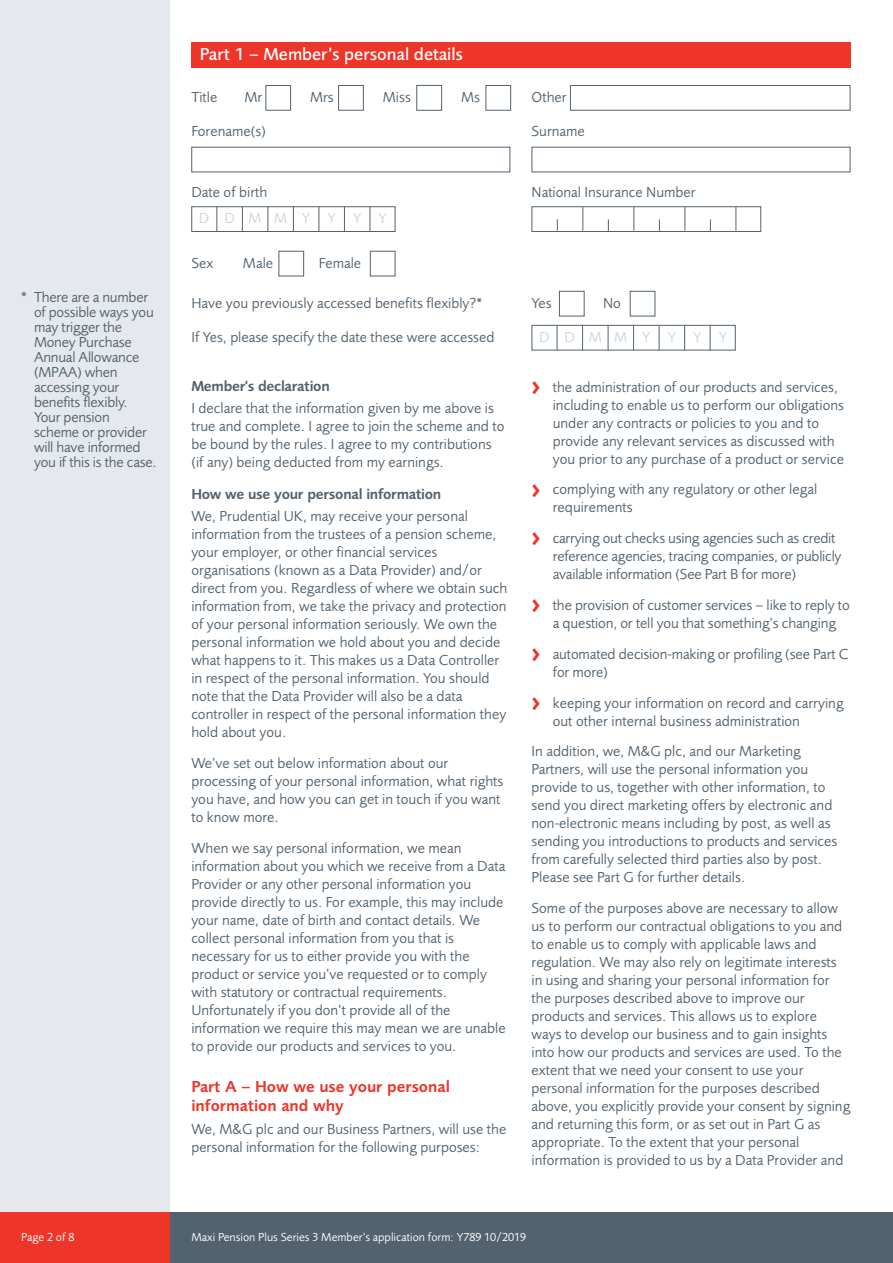
<style>
.page{position:relative;width:893px;height:1263px;background:#fff}
.page>*{position:absolute;margin:0;border:0;box-sizing:border-box;transform-origin:0 0}
.t1{font:500 18px "Pru Sans";color:#fff}
.t2{font:600 16.5px/19.5px "Pru Sans";color:#ee3529}
.t3{font:15px/18px "Pru Sans";color:#52626f}
.t4{font:600 15px "Pru Sans";letter-spacing:-.015em;color:#52626f}
.t5{font:15px "Pru Sans";letter-spacing:.95em;color:#cfd4da}
.t6{font:12px "Pru Sans";color:#fff}
.s1{font-family:"Meta";font-weight:700;font-size:21px;color:#ee3529}
</style>
<div class="page">
<div style="left:0;top:0;width:170px;height:1263px;background:#e5e8ec"></div>
<div style="left:0;top:1212px;width:893px;height:51px;background:#52626f"></div>
<div style="left:0;top:1212px;width:170px;height:51px;background:#ee3529"></div>
<div style="left:265px;top:85px;width:26px;height:26px;border:1px solid #52626f"></div>
<div style="left:531px;top:206px;width:230px;height:26px;border:1px solid #52626f"></div>
<svg style="left:557px;top:219px;width:1px;height:12px"></svg>
<svg style="left:582px;top:207px;width:1px;height:24px"></svg>
<svg style="left:633px;top:207px;width:1px;height:24px"></svg>
<svg style="left:684px;top:207px;width:1px;height:24px"></svg>
<svg style="left:735px;top:207px;width:1px;height:24px"></svg>
<svg style="left:608px;top:219px;width:1px;height:12px"></svg>
<svg style="left:659px;top:219px;width:1px;height:12px"></svg>
<svg style="left:710px;top:219px;width:1px;height:12px"></svg>
<div style="left:338px;top:85px;width:26px;height:26px;border:1px solid #52626f"></div>
<div style="left:485px;top:85px;width:26px;height:26px;border:1px solid #52626f"></div>
<div style="left:416px;top:85px;width:26px;height:26px;border:1px solid #52626f"></div>
<div style="left:570px;top:85px;width:280px;height:26px;border:1px solid #52626f"></div>
<div style="left:191px;top:147px;width:319px;height:25px;border:1px solid #52626f"></div>
<div style="left:531px;top:147px;width:319px;height:25px;border:1px solid #52626f"></div>
<div style="left:279px;top:251px;width:25px;height:25px;border:1px solid #52626f"></div>
<div style="left:370px;top:251px;width:25px;height:25px;border:1px solid #52626f"></div>
<div style="left:191px;top:206px;width:204px;height:26px;border:1px solid #52626f"></div>
<svg style="left:216px;top:206px;width:1px;height:26px"></svg>
<svg style="left:242px;top:206px;width:1px;height:26px"></svg>
<svg style="left:267px;top:206px;width:1px;height:26px"></svg>
<svg style="left:293px;top:206px;width:1px;height:26px"></svg>
<svg style="left:319px;top:206px;width:1px;height:26px"></svg>
<svg style="left:344px;top:206px;width:1px;height:26px"></svg>
<svg style="left:370px;top:206px;width:1px;height:26px"></svg>
<div style="left:191px;top:43px;width:659px;height:25px;background:#ee3529"></div>
<div style="left:559px;top:291px;width:25px;height:25px;border:1px solid #52626f"></div>
<div style="left:630px;top:291px;width:25px;height:25px;border:1px solid #52626f"></div>
<div style="left:531px;top:325px;width:205px;height:25px;border:1px solid #52626f"></div>
<svg style="left:557px;top:325px;width:1px;height:25px"></svg>
<svg style="left:582px;top:325px;width:1px;height:25px"></svg>
<svg style="left:608px;top:325px;width:1px;height:25px"></svg>
<svg style="left:633px;top:325px;width:1px;height:25px"></svg>
<svg style="left:659px;top:325px;width:1px;height:25px"></svg>
<svg style="left:684px;top:325px;width:1px;height:25px"></svg>
<svg style="left:710px;top:325px;width:1px;height:25px"></svg>
<p class="t1" style="left:200px;top:47px;width:265px">Part 1 – Member’s personal details</p>
<p class="t3" style="left:191px;top:89px;width:27px">Title</p>
<p class="t3" style="left:244px;top:89px;width:19px">Mr</p>
<p class="t3" style="left:310px;top:89px;width:25px">Mrs</p>
<p class="t3" style="left:383px;top:89px;width:30px">Miss</p>
<p class="t3" style="left:461px;top:89px;width:20px">Ms</p>
<p class="t3" style="left:191px;top:123px;width:76px">Forename(s)</p>
<p class="t3" style="left:191px;top:185px;width:77px">Date of birth</p>
<p class="t5" style="left:199px;top:212px;width:190px">DDMMY Y Y Y</p>
<p class="t3" style="left:191px;top:255px;width:23px">Sex</p>
<p class="t3" style="left:243px;top:255px;width:32px">Male</p>
<p class="t3" style="left:319px;top:255px;width:44px">Female</p>
<p class="t3" style="left:531px;top:89px;width:37px">Other</p>
<p class="t3" style="left:531px;top:123px;width:55px">Surname</p>
<p class="t3" style="left:531px;top:185px;width:166px">National Insurance Number</p>
<p class="t3" style="left:34px;top:291px;width:124px;line-height:15px;text-indent:-13px">* There are a number of possible ways you may trigger the<br>Money Purchase<br>Annual Allowance (MPAA) when accessing your benefits flexibly.<br>Your pension scheme or provider will have informed you if this is the case.</p>
<p class="t3" style="left:191px;top:295px;width:294px">Have you previously accessed benefits flexibly?*</p>
<p class="t3" style="left:531px;top:295px;width:22px">Yes</p>
<p class="t3" style="left:603px;top:295px;width:19px">No</p>
<p class="t3" style="left:191px;top:329px;width:305px">If Yes, please specify the date these were accessed</p>
<p class="t5" style="left:539px;top:331px;width:190px">DDMMY Y Y Y</p>
<p class="t4" style="left:191px;top:380px;width:140px">Member's declaration</p>
<p class="t3" style="left:191px;top:400px;width:314px">I declare that the information given by me above is true and complete. I agree to join the scheme and to be bound by the rules. I agree to my contributions (if any) being deducted from my earnings.</p>
<p class="t4" style="left:191px;top:489px;width:252px">How we use your personal information</p>
<p class="t3" style="left:191px;top:509px;width:317px">We, Prudential UK, may receive your personal information from the trustees of a pension scheme, your employer, or other financial services organisations (known as a Data Provider) and/or direct from you. Regardless of where we obtain such information from, we take the privacy and protection of your personal information seriously. We own the personal information we hold about you and decide what happens to it. This makes us a Data Controller in respect of the personal information. You should note that the Data Provider will also be a data controller in respect of the personal information they hold about you.</p>
<p class="t3" style="left:191px;top:755px;width:314px">We’ve set out below information about our processing of your personal information, what rights you have, and how you can get in touch if you want to know more.</p>
<p class="t3" style="left:191px;top:840px;width:316px">When we say personal information, we mean information about you which we receive from a Data Provider or any other personal information you provide directly to us. For example, this may include your name, date of birth and contact details. We collect personal information from you that is necessary for us to either provide you with the product or service you’ve requested or to comply with statutory or contractual requirements.<br>Unfortunately if you don’t provide all of the information we require this may mean we are unable to provide our products and services to you.</p>
<p class="t2" style="left:191px;top:1078px;width:260px">Part A – How we use your personal information and why</p>
<p class="t3" style="left:191px;top:1121px;width:316px">We, M&amp;G plc and our Business Partners, will use the personal information for the following purposes:</p>
<p class="t3" style="left:553px;top:379px;width:293px;text-indent:-21px"><span class="s1">&gt;</span> the administration of our products and services, including to enable us to perform our obligations under any contracts or policies to you and to provide any relevant services as discussed with you prior to any purchase of a product or service</p>
<p class="t3" style="left:553px;top:482px;width:266px;text-indent:-21px"><span class="s1">&gt;</span> complying with any regulatory or other legal requirements</p>
<p class="t3" style="left:553px;top:531px;width:290px;text-indent:-21px"><span class="s1">&gt;</span> carrying out checks using agencies such as credit reference agencies, tracing companies, or publicly available information (See Part B for more)</p>
<p class="t3" style="left:531px;top:597px;width:320px;text-align:center"><span class="s1">&gt;</span> the provision of customer services – like to reply to a question, or tell you that something’s changing</p>
<p class="t3" style="left:553px;top:646px;width:297px;text-indent:-21px"><span class="s1">&gt;</span> automated decision-making or profiling (see Part C for more)</p>
<p class="t3" style="left:553px;top:695px;width:292px;text-indent:-21px"><span class="s1">&gt;</span> keeping your information on record and carrying out other internal business administration</p>
<p class="t3" style="left:531px;top:744px;width:307px">In addition, we, M&amp;G plc, and our Marketing Partners, will use the personal information you provide to us, together with other information, to send you direct marketing offers by electronic and non-electronic means including by post, as well as sending you introductions to products and services from carefully selected third parties also by post.<br>Please see Part G for further details.</p>
<p class="t3" style="left:531px;top:900px;width:320px">Some of the purposes above are necessary to allow us to perform our contractual obligations to you and to enable us to comply with applicable laws and regulation. We may also rely on legitimate interests in using and sharing your personal information for the purposes described above to improve our products and services. This allows us to explore ways to develop our business and to gain insights into how our products and services are used. To the extent that we need your consent to use your personal information for the purposes described above, you explicitly provide your consent by signing and returning this form, or as set out in Part G as appropriate. To the extent that your personal information is provided to us by a Data Provider and</p>
<p class="t6" style="left:21px;top:1232px;width:55px">Page 2 of 8</p>
<p class="t6" style="left:191px;top:1232px;width:336px">Maxi Pension Plus Series 3 Member’s application form: Y789 10/2019</p>
</div>
